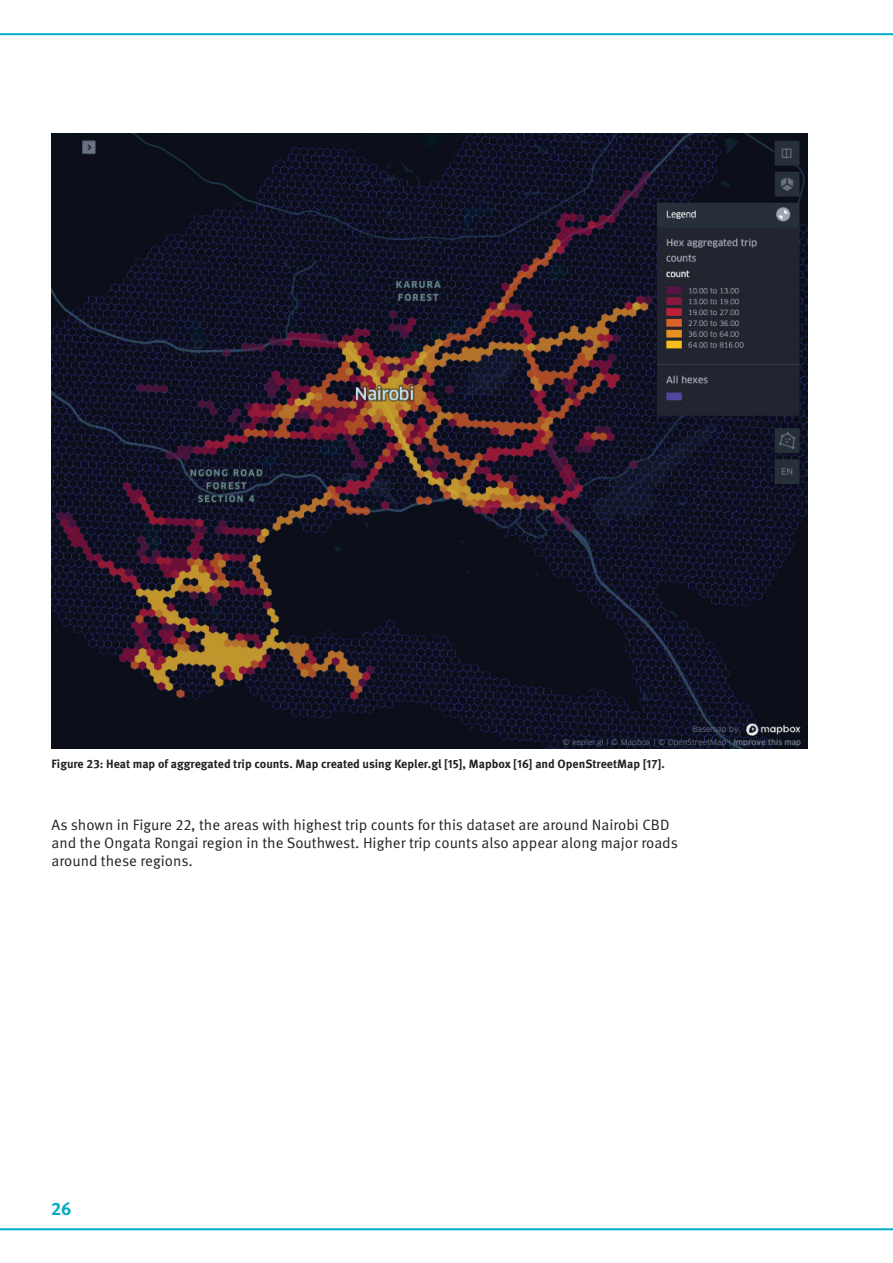
<style>
.page{position:relative;width:893px;height:1263px;background:#fff}
.page>*{position:absolute;margin:0;border:0;box-sizing:border-box;transform-origin:0 0}
.t1{font:700 18px "Meta OT";color:#00abc5}
.t2{font:15px/18px "Meta OT Norm";color:#231f20}
.t3{font:700 12px "Meta OT";color:#231f20}
</style>
<div class="page">
<svg style="left:0;top:1228px;width:893px;height:3px;background:#56c7d8"></svg>
<svg style="left:0;top:33px;width:893px;height:3px;background:#56c7d8"></svg>
<img style="left:52px;top:134px;width:756px;height:614px">
<p class="t3" style="left:52px;top:756px;width:615px">Figure 23: Heat map of aggregated trip counts. Map created using Kepler.gl [15], Mapbox [16] and OpenStreetMap [17].</p>
<p class="t2" style="left:52px;top:816px;width:628px">As shown in Figure 22, the areas with highest trip counts for this dataset are around Nairobi CBD and the Ongata Rongai region in the Southwest. Higher trip counts also appear along major roads around these regions.</p>
<p class="t1" style="left:51px;top:1197px;width:22px">26</p>
</div>
